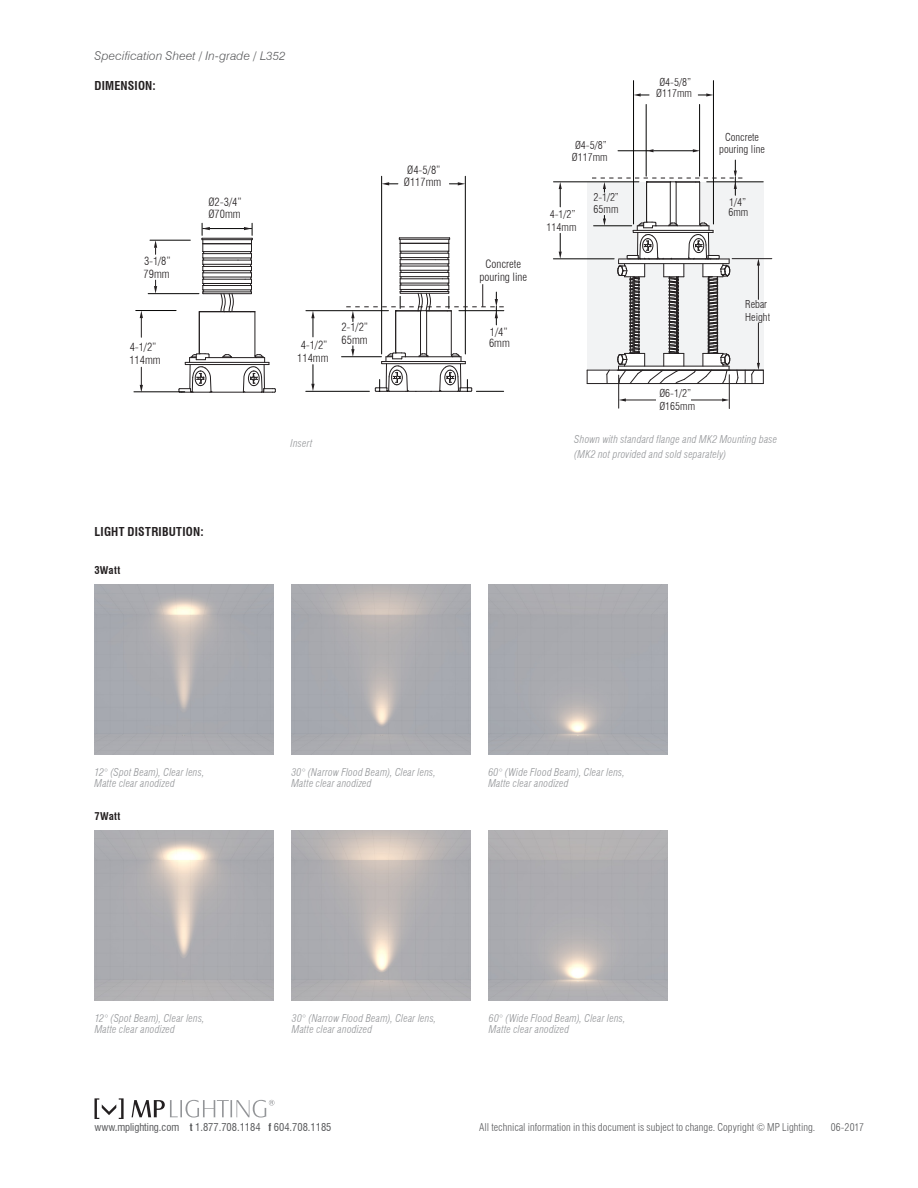
<style>
.page{position:relative;width:918px;height:1188px;background:#fff}
.page>*{position:absolute;margin:0;border:0;box-sizing:border-box;transform-origin:0 0}
.t1{font:italic 300 12px "Swiss 721 BT";letter-spacing:.015em;color:#57585a}
._4_0_Menu_Title{font:700 condensed 12px "Swiss 721 BT";letter-spacing:.015em;color:#231f20}
.t2{font:300 condensed 11.1px/13px "Swiss 721 BT";color:#231f20}
.t3{font:300 condensed 10.65px/12.8px "Swiss 721 BT";color:#231f20}
._5_0_Notes{font:italic 300 condensed 10.5px/11.2px "Swiss 721 BT";letter-spacing:.02em;color:#939598}
.t4{font:300 condensed 10.5px "Swiss 721 BT";letter-spacing:.005em;color:#57585a}
.t5{font:condensed 10.5px "Swiss 721 BT";color:#57585a}
._5_0_Notes-2{font:700 condensed 10.5px "Swiss 721 BT";letter-spacing:.025em;color:#231f20}
.s1{font-weight:700}
</style>
<div class="page">
<svg style="left:131px;top:1100px;width:144px;height:18px"></svg>
<svg style="left:95px;top:1098px;width:29px;height:21px"></svg>
<hr style="left:451px;top:311px;width:1px;height:44px;background:#231f20">
<hr style="left:426px;top:311px;width:1px;height:44px;background:#231f20">
<hr style="left:420px;top:311px;width:1px;height:44px;background:#231f20">
<hr style="left:395px;top:311px;width:1px;height:42px;background:#231f20">
<hr style="left:306px;top:391px;width:63px;height:1px;background:#050504">
<hr style="left:306px;top:310px;width:82px;height:1px;background:#050504">
<hr style="left:465px;top:176px;width:1px;height:178px;background:#050504">
<hr style="left:381px;top:176px;width:1px;height:178px;background:#050504">
<svg style="left:375px;top:352px;width:129px;height:40px"></svg>
<svg style="left:311px;top:365px;width:4px;height:26px"></svg>
<svg style="left:311px;top:311px;width:4px;height:26px"></svg>
<svg style="left:382px;top:182px;width:16px;height:3px"></svg>
<svg style="left:449px;top:182px;width:16px;height:3px"></svg>
<hr style="left:342px;top:356px;width:39px;height:1px;background:#050504">
<svg style="left:351px;top:346px;width:4px;height:11px"></svg>
<svg style="left:346px;top:237px;width:159px;height:88px"></svg>
<hr style="left:255px;top:312px;width:1px;height:44px;background:#231f20">
<hr style="left:199px;top:312px;width:1px;height:42px;background:#231f20">
<svg style="left:178px;top:353px;width:98px;height:40px"></svg>
<hr style="left:148px;top:293px;width:51px;height:1px;background:#050504">
<hr style="left:150px;top:240px;width:40px;height:1px;background:#050504">
<svg style="left:154px;top:280px;width:3px;height:14px"></svg>
<svg style="left:154px;top:240px;width:3px;height:14px"></svg>
<hr style="left:134px;top:392px;width:51px;height:1px;background:#050504">
<hr style="left:136px;top:310px;width:40px;height:1px;background:#050504">
<svg style="left:140px;top:367px;width:3px;height:25px"></svg>
<svg style="left:140px;top:311px;width:3px;height:26px"></svg>
<svg style="left:199px;top:223px;width:56px;height:90px"></svg>
<div style="left:587px;top:183px;width:176px;height:187px;background:#f2f3f4"></div>
<div style="left:647px;top:182px;width:53px;height:41px;background:#fff"></div>
<hr style="left:699px;top:182px;width:1px;height:42px;background:#231f20">
<hr style="left:676px;top:182px;width:1px;height:42px;background:#231f20">
<hr style="left:670px;top:182px;width:1px;height:42px;background:#231f20">
<hr style="left:646px;top:182px;width:1px;height:40px;background:#231f20">
<hr style="left:553px;top:259px;width:61px;height:1px;background:#050504">
<hr style="left:554px;top:182px;width:85px;height:1px;background:#050504">
<hr style="left:707px;top:182px;width:56px;height:1px;background:#050504">
<svg style="left:559px;top:233px;width:3px;height:26px"></svg>
<svg style="left:559px;top:182px;width:3px;height:25px"></svg>
<hr style="left:713px;top:81px;width:1px;height:143px;background:#050504">
<hr style="left:633px;top:81px;width:1px;height:143px;background:#050504">
<hr style="left:699px;top:104px;width:1px;height:72px;background:#050504">
<hr style="left:646px;top:104px;width:1px;height:72px;background:#050504">
<svg style="left:634px;top:93px;width:15px;height:4px"></svg>
<svg style="left:698px;top:93px;width:15px;height:4px"></svg>
<hr style="left:654px;top:151px;width:39px;height:1px;background:#050504">
<hr style="left:618px;top:151px;width:30px;height:1px;background:#050504">
<svg style="left:646px;top:149px;width:8px;height:3px"></svg>
<svg style="left:693px;top:149px;width:7px;height:3px"></svg>
<hr style="left:732px;top:258px;width:40px;height:1px;background:#231f20">
<svg style="left:606px;top:371px;width:4px;height:12px"></svg>
<svg style="left:736px;top:371px;width:2px;height:12px"></svg>
<svg style="left:617px;top:222px;width:113px;height:161px"></svg>
<hr style="left:587px;top:383px;width:176px;height:1px;background:#231f20">
<svg style="left:587px;top:371px;width:1px;height:12px"></svg>
<hr style="left:587px;top:370px;width:176px;height:1px;background:#231f20">
<svg style="left:757px;top:258px;width:3px;height:8px"></svg>
<svg style="left:745px;top:363px;width:19px;height:21px"></svg>
<hr style="left:758px;top:264px;width:1px;height:35px;background:#231f20">
<hr style="left:758px;top:323px;width:1px;height:40px;background:#231f20">
<svg style="left:619px;top:398px;width:7px;height:4px"></svg>
<svg style="left:722px;top:398px;width:7px;height:4px"></svg>
<hr style="left:626px;top:400px;width:96px;height:1px;background:#231f20">
<hr style="left:729px;top:375px;width:1px;height:34px;background:#231f20">
<hr style="left:618px;top:375px;width:1px;height:33px;background:#231f20">
<div style="left:656px;top:388px;width:35px;height:21px;background:#fff"></div>
<svg style="left:592px;top:160px;width:154px;height:35px"></svg>
<hr style="left:594px;top:226px;width:38px;height:1px;background:#050504">
<svg style="left:603px;top:215px;width:3px;height:11px"></svg>
<p class="t1" style="left:94px;top:49px;width:193px">Specification Sheet / In-grade / L352</p>
<p class="_4_0_Menu_Title" style="left:94px;top:79px;width:63px">DIMENSION:</p>
<p class="t3" style="left:656px;top:76px;width:37px;line-height:11.4px">Ø4-5/8”<br>Ø117mm</p>
<p class="t3" style="left:572px;top:140px;width:37px;line-height:11.4px">Ø4-5/8”<br>Ø117mm</p>
<p class="t3" style="left:719px;top:130px;width:47px;text-align:center">Concrete pouring line</p>
<p class="t2" style="left:404px;top:164px;width:39px;line-height:12px;text-align:center">Ø4-5/8”<br>Ø117mm</p>
<p class="t2" style="left:209px;top:196px;width:35px;line-height:12px">Ø2-3/4”<br>Ø70mm</p>
<p class="t3" style="left:547px;top:208px;width:31px;text-align:center">4-1/2”<br>114mm</p>
<p class="t3" style="left:594px;top:191px;width:27px">2-1/2”<br>65mm</p>
<p class="t3" style="left:729px;top:195px;width:19px">1/4”</p>
<p class="t3" style="left:728px;top:206px;width:21px">6mm</p>
<p class="t2" style="left:144px;top:254px;width:29px">3-1/8”<br>79mm</p>
<p class="t2" style="left:480px;top:257px;width:49px;text-align:center">Concrete pouring line</p>
<p class="t2" style="left:129px;top:340px;width:33px">4-1/2”<br>114mm</p>
<p class="t2" style="left:297px;top:338px;width:33px;text-align:center">4-1/2”<br>114mm</p>
<p class="t2" style="left:341px;top:320px;width:28px">2-1/2”<br>65mm</p>
<p class="t2" style="left:490px;top:325px;width:19px">1/4”</p>
<p class="t2" style="left:489px;top:336px;width:22px">6mm</p>
<p class="t3" style="left:745px;top:298px;width:26px">Rebar<br>Height</p>
<p class="t3" style="left:659px;top:387px;width:37px">Ø6-1/2”<br>Ø165mm</p>
<p class="_4_0_Menu_Title" style="left:94px;top:524px;width:111px">LIGHT DISTRIBUTION:</p>
<p class="_5_0_Notes-2" style="left:94px;top:564px;width:27px">3Watt</p>
<p class="_5_0_Notes" style="left:291px;top:438px;width:23px">Insert</p>
<p class="_5_0_Notes" style="left:574px;top:434px;width:204px">Shown with standard flange and MK2 Mounting base</p>
<p class="_5_0_Notes" style="left:574px;top:448px;width:154px">(MK2 not provided and sold separately)</p>
<p class="_5_0_Notes" style="left:94px;top:766px;width:112px">12° (Spot Beam), Clear lens,<br>Matte clear anodized</p>
<p class="_5_0_Notes" style="left:291px;top:766px;width:146px">30° (Narrow Flood Beam), Clear lens,<br>Matte clear anodized</p>
<p class="_5_0_Notes" style="left:488px;top:766px;width:138px">60° (Wide Flood Beam), Clear lens,<br>Matte clear anodized</p>
<p class="_5_0_Notes-2" style="left:94px;top:810px;width:27px">7Watt</p>
<p class="_5_0_Notes" style="left:95px;top:1012px;width:112px">12° (Spot Beam), Clear lens,<br>Matte clear anodized</p>
<p class="_5_0_Notes" style="left:292px;top:1012px;width:146px">30° (Narrow Flood Beam), Clear lens,<br>Matte clear anodized</p>
<p class="_5_0_Notes" style="left:489px;top:1012px;width:138px">60° (Wide Flood Beam), Clear lens,<br>Matte clear anodized</p>
<p class="t5" style="left:94px;top:1121px;width:239px">www.mplighting.com <span class="s1">t</span> 1.877.708.1184 <span class="s1">f</span> 604.708.1185</p>
<p class="t4" style="left:479px;top:1121px;width:338px">All technical information in this document is subject to change. Copyright © MP Lighting.</p>
<p class="t4" style="left:831px;top:1121px;width:35px">06-2017</p>
</div>
